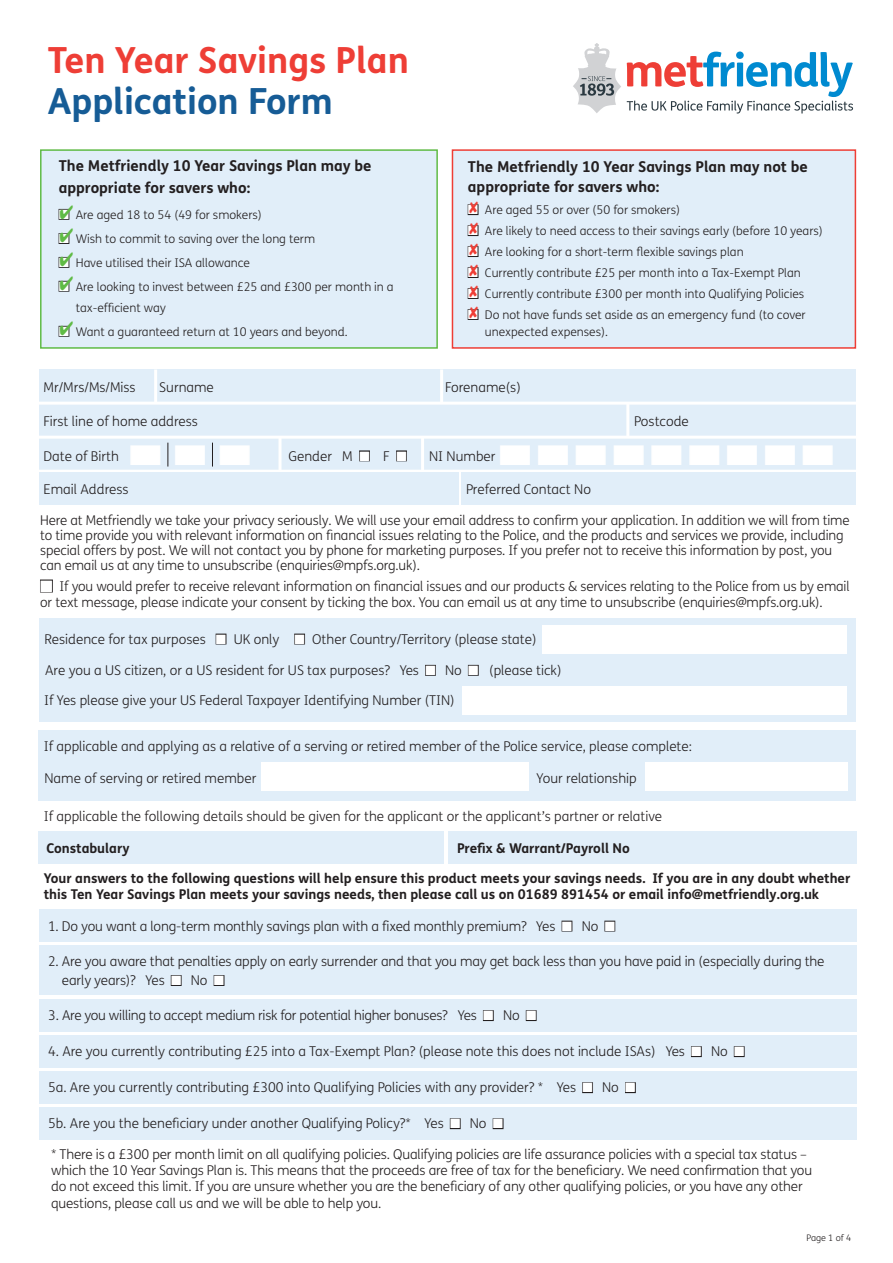
<style>
.page{position:relative;width:893px;height:1263px;background:#fff}
.page>*{position:absolute;margin:0;border:0;box-sizing:border-box;transform-origin:0 0}
.t1{font:700 36px "FS Me";color:#ee3e36}
.t2{font:700 36px "FS Me";color:#165c96}
.t3{font:19.35px/23.9px "Zapf Dingbats ITC";color:#60bb46;text-align:justify;scale:.85 1}
.t4{font:700 15px/22.6px "FS Me";color:#231f20}
.t5{font:300 13.5px/16.2px "FS Me";letter-spacing:-.01em;color:#231f20}
.t6{font:700 13.5px/16.2px "FS Me";color:#231f20}
.t7{font:300 12px/21.1px "FS Me";color:#231f20}
.t8{font:300 9px "FS Me";color:#231f20}
.s1{color:#fff}
</style>
<div class="page">
<div style="left:41px;top:150px;width:396px;height:198px;background:#e1eef9"></div>
<div style="left:40px;top:149px;width:398px;height:200px;border:2px solid #60bb46"></div>
<div style="left:452px;top:149px;width:404px;height:200px;background:#e1eef9;border:2px solid #ee3e36"></div>
<div style="left:40px;top:909px;width:817px;height:33px;background:#e1eef9"></div>
<div style="left:40px;top:999px;width:817px;height:32px;background:#e1eef9"></div>
<div style="left:40px;top:1035px;width:817px;height:32px;background:#e1eef9"></div>
<div style="left:40px;top:945px;width:817px;height:50px;background:#e1eef9"></div>
<div style="left:39px;top:369px;width:817px;height:103px;background:#e1eef9"></div>
<hr style="left:27px;top:402px;width:833px;height:3px;background:#fff">
<hr style="left:27px;top:436px;width:833px;height:3px;background:#fff">
<hr style="left:27px;top:470px;width:833px;height:3px;background:#fff">
<hr style="left:154px;top:369px;width:3px;height:34px;background:#fff">
<hr style="left:440px;top:369px;width:3px;height:34px;background:#fff">
<hr style="left:279px;top:437px;width:3px;height:33px;background:#fff">
<hr style="left:626px;top:403px;width:3px;height:34px;background:#fff">
<hr style="left:421px;top:438px;width:3px;height:34px;background:#fff">
<svg style="left:168px;top:443px;width:1px;height:23px"></svg>
<svg style="left:212px;top:443px;width:1px;height:23px"></svg>
<div style="left:38px;top:831px;width:406px;height:32px;background:#e1eef9"></div>
<div style="left:448px;top:831px;width:409px;height:32px;background:#e1eef9"></div>
<div style="left:38px;top:730px;width:818px;height:70px;background:#e1eef9"></div>
<div style="left:261px;top:762px;width:268px;height:28px;background:#fff"></div>
<div style="left:645px;top:762px;width:202px;height:28px;background:#fff"></div>
<div style="left:39px;top:618px;width:817px;height:103px;background:#e1eef9"></div>
<div style="left:462px;top:686px;width:384px;height:28px;background:#fff"></div>
<div style="left:542px;top:626px;width:304px;height:28px;background:#fff"></div>
<div style="left:39px;top:473px;width:420px;height:32px;background:#e1eef9"></div>
<div style="left:462px;top:473px;width:394px;height:32px;background:#e1eef9"></div>
<div style="left:40px;top:1071px;width:817px;height:32px;background:#e1eef9"></div>
<div style="left:40px;top:1107px;width:817px;height:32px;background:#e1eef9"></div>
<svg style="left:573px;top:43px;width:48px;height:70px"></svg>
<svg style="left:627px;top:51px;width:226px;height:63px"></svg>
<h1 class="t1" style="left:48px;top:32px;width:363px">Ten Year Savings Plan</h1>
<h1 class="t2" style="left:48px;top:73px;width:287px">Application Form</h1>
<p class="t4" style="left:59px;top:153px;width:314px">The Metfriendly 10 Year Savings Plan may be appropriate for savers who:</p>
<p class="t7" style="left:59px;top:204px;width:204px">■ Are aged 18 to 54 (49 for smokers)</p>
<p class="t7" style="left:59px;top:228px;width:258px">■ Wish to commit to saving over the long term</p>
<p class="t7" style="left:59px;top:252px;width:193px">■ Have utilised their ISA allowance</p>
<p class="t7" style="left:76px;top:276px;width:319px;text-indent:-17px">■ Are looking to invest between £25 and £300 per month in a tax-efficient way</p>
<p class="t7" style="left:59px;top:321px;width:290px">■ Want a guaranteed return at 10 years and beyond.</p>
<h2 class="t3" style="left:59px;top:200px;width:18px">✔ ✔ ✔</h2>
<p class="t4" style="left:468px;top:156px;width:341px;line-height:19.8px">The Metfriendly 10 Year Savings Plan may not be appropriate for savers who:</p>
<p class="t7" style="left:468px;top:199px;width:214px">■ Are aged 55 or over (50 for smokers)</p>
<p class="t7" style="left:468px;top:220px;width:356px">■ Are likely to need access to their savings early (before 10 years)</p>
<p class="t7" style="left:468px;top:241px;width:277px">■ Are looking for a short-term flexible savings plan</p>
<p class="t7" style="left:468px;top:262px;width:334px">■ Currently contribute £25 per month into a Tax-Exempt Plan</p>
<p class="t7" style="left:468px;top:283px;width:338px">■ Currently contribute £300 per month into Qualifying Policies</p>
<p class="t7" style="left:485px;top:306px;width:322px;line-height:16.8px;text-indent:-17px">■ Do not have funds set aside as an emergency fund (to cover unexpected expenses).</p>
<p class="t5" style="left:44px;top:379px;width:94px">Mr/Mrs/Ms/Miss</p>
<p class="t5" style="left:159px;top:379px;width:56px">Surname</p>
<p class="t5" style="left:445px;top:379px;width:77px">Forename(s)</p>
<p class="t5" style="left:44px;top:413px;width:156px">First line of home address</p>
<p class="t5" style="left:634px;top:413px;width:56px">Postcode</p>
<p class="t5" style="left:44px;top:447px;width:209px">Date of Birth <span class="s1">■</span> <span class="s1">■</span> <span class="s1">■</span></p>
<p class="t5" style="left:288px;top:447px;width:120px">Gender M ■ F ■</p>
<p class="t5" style="left:429px;top:447px;width:407px">NI Number <span class="s1">■</span> <span class="s1">■</span> <span class="s1">■</span> <span class="s1">■</span> <span class="s1">■</span> <span class="s1">■</span> <span class="s1">■</span> <span class="s1">■</span> <span class="s1">■</span></p>
<p class="t5" style="left:44px;top:481px;width:86px">Email Address</p>
<p class="t5" style="left:466px;top:481px;width:126px">Preferred Contact No</p>
<p class="t5" style="left:40px;top:513px;width:811px;line-height:15px">Here at Metfriendly we take your privacy seriously. We will use your email address to confirm your application. In addition we will from time to time provide you with relevant information on financial issues relating to the Police, and the products and services we provide, including special offers by post. We will not contact you by phone for marketing purposes. If you prefer not to receive this information by post, you can email us at any time to unsubscribe (enquiries@mpfs.org.uk).</p>
<p class="t5" style="left:40px;top:578px;width:811px">■ If you would prefer to receive relevant information on financial issues and our products &amp; services relating to the Police from us by email or text message, please indicate your consent by ticking the box. You can email us at any time to unsubscribe (enquiries@mpfs.org.uk).</p>
<p class="t5" style="left:45px;top:630px;width:493px">Residence for tax purposes ■ UK only ■ Other Country/Territory (please state)</p>
<p class="t5" style="left:45px;top:662px;width:518px">Are you a US citizen, or a US resident for US tax purposes? Yes ■ No ■ (please tick)</p>
<p class="t5" style="left:44px;top:692px;width:412px">If Yes please give your US Federal Taxpayer Identifying Number (TIN)</p>
<p class="t5" style="left:44px;top:738px;width:650px">If applicable and applying as a relative of a serving or retired member of the Police service, please complete:</p>
<p class="t5" style="left:44px;top:769px;width:213px">Name of serving or retired member</p>
<p class="t5" style="left:536px;top:769px;width:102px">Your relationship</p>
<p class="t5" style="left:44px;top:808px;width:620px">If applicable the following details should be given for the applicant or the applicant’s partner or relative</p>
<p class="t6" style="left:47px;top:839px;width:84px">Constabulary</p>
<p class="t6" style="left:457px;top:839px;width:174px">Prefix &amp; Warrant/Payroll No</p>
<p class="t6" style="left:44px;top:869px;width:808px">Your answers to the following questions will help ensure this product meets your savings needs. If you are in any doubt whether this Ten Year Savings Plan meets your savings needs, then please call us on 01689 891454 or email info@metfriendly.org.uk</p>
<p class="t5" style="left:48px;top:917px;width:568px">1. Do you want a long-term monthly savings plan with a fixed monthly premium? Yes ■ No ■</p>
<p class="t5" style="left:62px;top:951px;width:764px;line-height:19.5px;text-indent:-14px">2. Are you aware that penalties apply on early surrender and that you may get back less than you have paid in (especially during the early years)? Yes ■ No ■</p>
<p class="t5" style="left:48px;top:1007px;width:490px">3. Are you willing to accept medium risk for potential higher bonuses? Yes ■ No ■</p>
<p class="t5" style="left:48px;top:1043px;width:698px">4. Are you currently contributing £25 into a Tax-Exempt Plan? (please note this does not include ISAs) Yes ■ No ■</p>
<p class="t5" style="left:48px;top:1079px;width:589px">5a. Are you currently contributing £300 into Qualifying Policies with any provider? * Yes ■ No ■</p>
<p class="t5" style="left:48px;top:1115px;width:457px">5b. Are you the beneficiary under another Qualifying Policy?* Yes ■ No ■</p>
<p class="t5" style="left:51px;top:1146px;width:763px">* There is a £300 per month limit on all qualifying policies. Qualifying policies are life assurance policies with a special tax status – which the 10 Year Savings Plan is. This means that the proceeds are free of tax for the beneficiary. We need confirmation that you do not exceed this limit. If you are unsure whether you are the beneficiary of any other qualifying policies, or you have any other questions, please call us and we will be able to help you.</p>
<p class="t8" style="left:806px;top:1232px;width:46px">Page 1 of 4</p>
</div>
